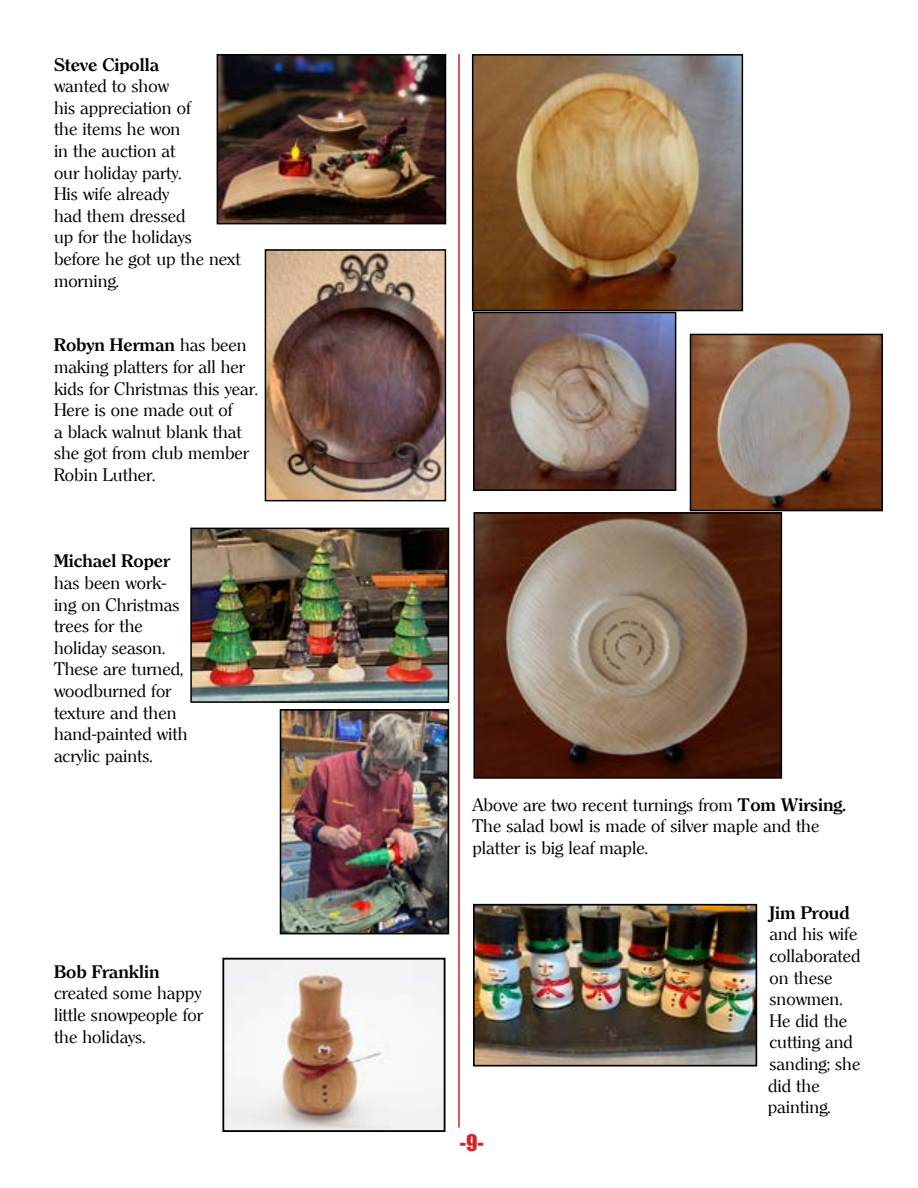
<style>
.page{position:relative;width:918px;height:1188px;background:#fff}
.page>*{position:absolute;margin:0;border:0;box-sizing:border-box;transform-origin:0 0}
.t1{font:21px "Impact";color:#d2232a}
.t2{font:18px/21.6px "Clearly Roman";color:#000}
.t3{font:700 18px "Clearly Roman";color:#000}
.s1{font-weight:700}
</style>
<div class="page">
<img style="left:220px;top:57px;width:223px;height:164px">
<div style="left:217px;top:54px;width:229px;height:170px;border:2px solid #000"></div>
<hr style="left:458px;top:54px;width:2px;height:1074px;background:#d2232a">
<img style="left:268px;top:252px;width:175px;height:246px">
<div style="left:265px;top:249px;width:181px;height:252px;border:2px solid #000"></div>
<img style="left:193px;top:531px;width:253px;height:169px">
<div style="left:190px;top:528px;width:259px;height:175px;border:2px solid #000"></div>
<img style="left:283px;top:712px;width:163px;height:219px">
<div style="left:280px;top:709px;width:169px;height:225px;border:2px solid #000"></div>
<img style="left:225px;top:961px;width:218px;height:168px">
<div style="left:222px;top:958px;width:224px;height:174px;border:2px solid #000"></div>
<img style="left:476px;top:515px;width:303px;height:261px">
<div style="left:473px;top:512px;width:309px;height:267px;border:2px solid #000"></div>
<img style="left:693px;top:337px;width:187px;height:171px">
<div style="left:690px;top:334px;width:193px;height:177px;border:2px solid #000"></div>
<img style="left:476px;top:315px;width:197px;height:173px">
<div style="left:473px;top:312px;width:203px;height:179px;border:2px solid #000"></div>
<img style="left:475px;top:57px;width:265px;height:251px">
<div style="left:472px;top:54px;width:271px;height:257px;border:2px solid #000"></div>
<img style="left:476px;top:907px;width:278px;height:157px">
<div style="left:473px;top:904px;width:284px;height:163px;border:2px solid #000"></div>
<p class="t3" style="left:54px;top:54px;width:107px">Steve Cipolla</p>
<p class="t2" style="left:54px;top:75px;width:188px">wanted to show<br>his appreciation of<br>the items he won<br>in the auction at<br>our holiday party.<br>His wife already<br>had them dressed<br>up for the holidays before he got up the next morning.</p>
<p class="t2" style="left:54px;top:335px;width:205px"><span class="s1">Robyn Herman</span> has been making platters for all her kids for Christmas this year.<br>Here is one made out of<br>a black walnut blank that she got from club member<br>Robin Luther.</p>
<p class="t3" style="left:54px;top:551px;width:118px">Michael Roper</p>
<p class="t2" style="left:54px;top:572px;width:135px">has been work&shy;ing on Christmas trees for the holiday season.<br>These are turned, woodburned for texture and then hand-painted with acrylic paints.</p>
<p class="t3" style="left:54px;top:961px;width:107px">Bob Franklin</p>
<p class="t2" style="left:54px;top:983px;width:150px;text-align:justify">created some happy little snowpeople for the holidays.</p>
<p class="t2" style="left:472px;top:794px;width:375px">Above are two recent turnings from <span class="s1">Tom Wirsing.<br></span>The salad bowl is made of silver maple and the platter is big leaf maple.</p>
<p class="t1" style="left:460px;top:1127px;width:25px">-9-</p>
<p class="t3" style="left:770px;top:902px;width:82px">Jim Proud</p>
<p class="t2" style="left:768px;top:924px;width:94px">and his wife collaborated on these snowmen.<br>He did the cutting and sanding; she did the painting.</p>
</div>
